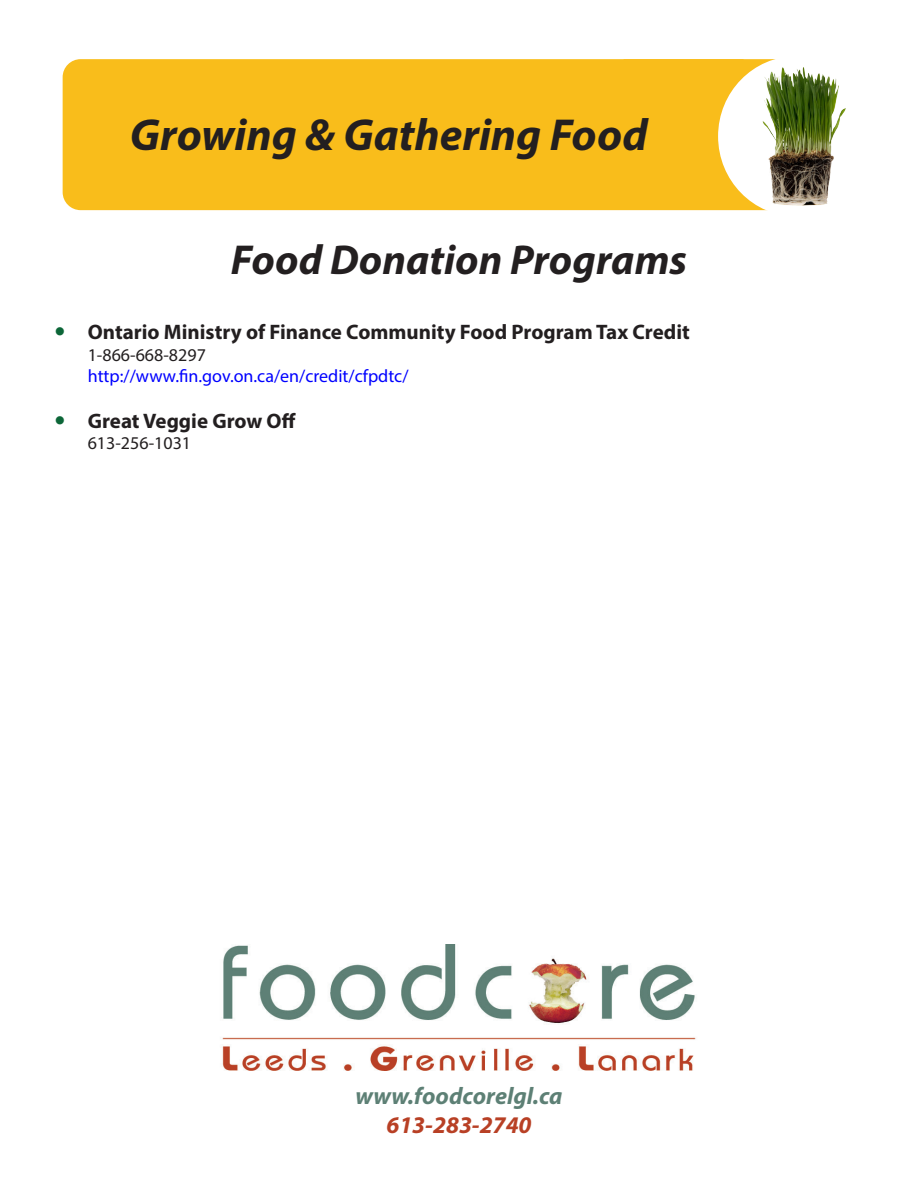
<style>
.page{position:relative;width:918px;height:1188px;background:#fff}
.page>*{position:absolute;margin:0;border:0;box-sizing:border-box;transform-origin:0 0}
.t1{font:italic 700 45px "Myriad Pro";color:#231f20}
.t2{font:italic 700 42px "Myriad Pro";color:#231f20}
.t3{font:italic 700 24px "Myriad Pro";color:#5d8075}
.t4{font:italic 700 24px "Myriad Pro";color:#b84025}
.t5{font:700 21px "Myriad Pro";color:#231f20}
.t6{font:18px/21.6px "Myriad Pro";color:#00f}
.t7{font:18px "Myriad Pro";color:#231f20}
.s1{color:#231f20}
</style>
<div class="page">
<img style="left:222px;top:944px;width:474px;height:127px">
<div style="left:63px;top:59px;width:765px;height:151px;background:#f9bd1b;border-radius:18px"></div>
<div style="left:718px;top:56px;width:157px;height:160px;background:#fff;border-radius:50%"></div>
<img style="left:755px;top:64px;width:91px;height:143px">
<p class="t1" style="left:130px;top:106px;width:519px">Growing &amp; Gathering Food</p>
<p class="t2" style="left:231px;top:233px;width:458px">Food Donation Programs</p>
<p class="t5" style="left:88px;top:318px;width:604px">Ontario Ministry of Finance Community Food Program Tax Credit</p>
<p class="t6" style="left:88px;top:343px;width:322px"><span class="s1">1-866-668-8297 </span>http://www.fin.gov.on.ca/en/credit/cfpdtc/</p>
<p class="t5" style="left:88px;top:407px;width:210px">Great Veggie Grow Off</p>
<p class="t7" style="left:88px;top:432px;width:105px">613-256-1031</p>
<p class="t3" style="left:355px;top:1081px;width:209px">www.foodcorelgl.ca</p>
<p class="t4" style="left:386px;top:1110px;width:147px">613-283-2740</p>
</div>
